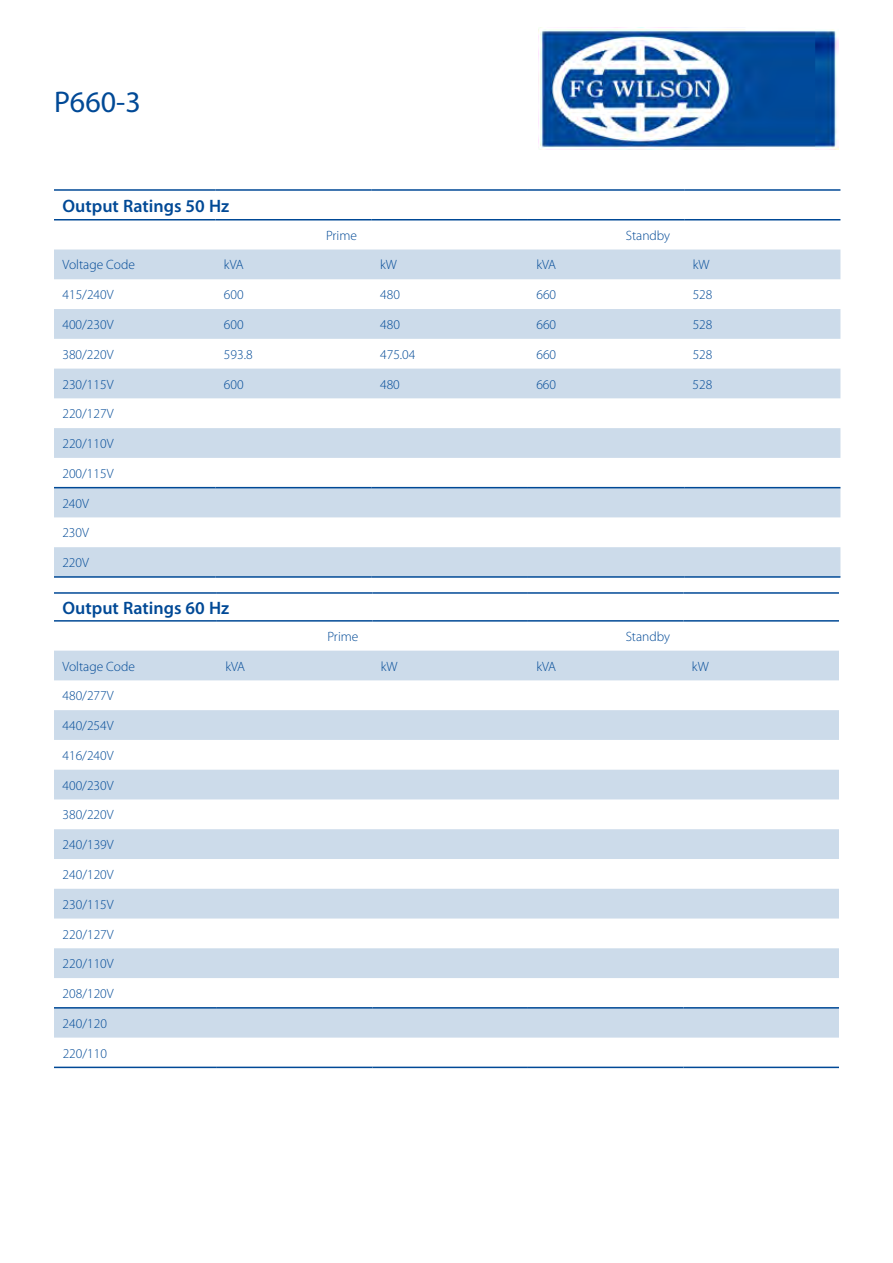
<style>
.page{position:relative;width:893px;height:1263px;background:#fff}
.page>*{position:absolute;margin:0;border:0;box-sizing:border-box;transform-origin:0 0}
.t1{font:30px "Myriad Pro";color:#004996}
.t2{font:600 18px "Myriad Pro";color:#004996}
.t3{font:300 13.5px "Myriad Pro";color:#004996}
</style>
<div class="page">
<img style="left:538px;top:28px;width:300px;height:121px">
<svg style="left:54px;top:249px;width:786px;height:327px;fill:#ccdbea"></svg>
<hr style="left:54px;top:189px;width:161px;height:2px;background:#004996">
<hr style="left:215px;top:189px;width:157px;height:2px;background:#004996">
<hr style="left:372px;top:189px;width:156px;height:2px;background:#004996">
<hr style="left:528px;top:189px;width:156px;height:2px;background:#004996">
<hr style="left:684px;top:189px;width:156px;height:2px;background:#004996">
<hr style="left:54px;top:219px;width:161px;height:1px;background:#004996">
<hr style="left:215px;top:219px;width:157px;height:1px;background:#004996">
<hr style="left:372px;top:219px;width:156px;height:1px;background:#004996">
<hr style="left:528px;top:219px;width:156px;height:1px;background:#004996">
<hr style="left:684px;top:219px;width:156px;height:1px;background:#004996">
<hr style="left:54px;top:576px;width:161px;height:2px;background:#004996">
<hr style="left:215px;top:576px;width:157px;height:2px;background:#004996">
<hr style="left:372px;top:576px;width:156px;height:2px;background:#004996">
<hr style="left:528px;top:576px;width:156px;height:2px;background:#004996">
<hr style="left:684px;top:576px;width:156px;height:2px;background:#004996">
<hr style="left:54px;top:487px;width:161px;height:1px;background:#004996">
<hr style="left:215px;top:487px;width:157px;height:1px;background:#004996">
<hr style="left:372px;top:487px;width:156px;height:1px;background:#004996">
<hr style="left:528px;top:487px;width:156px;height:1px;background:#004996">
<hr style="left:684px;top:487px;width:156px;height:1px;background:#004996">
<svg style="left:54px;top:650px;width:785px;height:1px"></svg>
<svg style="left:54px;top:651px;width:785px;height:386px;fill:#ccdbea"></svg>
<hr style="left:54px;top:592px;width:163px;height:2px;background:#004996">
<hr style="left:217px;top:592px;width:155px;height:2px;background:#004996">
<hr style="left:372px;top:592px;width:156px;height:2px;background:#004996">
<hr style="left:528px;top:592px;width:155px;height:2px;background:#004996">
<hr style="left:683px;top:592px;width:156px;height:2px;background:#004996">
<hr style="left:54px;top:620px;width:163px;height:2px;background:#004996">
<hr style="left:217px;top:620px;width:155px;height:2px;background:#004996">
<hr style="left:372px;top:620px;width:156px;height:2px;background:#004996">
<hr style="left:528px;top:620px;width:155px;height:2px;background:#004996">
<hr style="left:683px;top:620px;width:156px;height:2px;background:#004996">
<hr style="left:54px;top:1066px;width:163px;height:2px;background:#004996">
<hr style="left:217px;top:1066px;width:155px;height:2px;background:#004996">
<hr style="left:372px;top:1066px;width:156px;height:2px;background:#004996">
<hr style="left:528px;top:1066px;width:155px;height:2px;background:#004996">
<hr style="left:683px;top:1066px;width:156px;height:2px;background:#004996">
<hr style="left:54px;top:1007px;width:163px;height:1px;background:#004996">
<hr style="left:217px;top:1007px;width:155px;height:1px;background:#004996">
<hr style="left:372px;top:1007px;width:156px;height:1px;background:#004996">
<hr style="left:528px;top:1007px;width:155px;height:1px;background:#004996">
<hr style="left:683px;top:1007px;width:156px;height:1px;background:#004996">
<h1 class="t1" style="left:54px;top:84px;width:88px">P660-3</h1>
<h2 class="t2" style="left:63px;top:194px;width:168px">Output Ratings 50 Hz</h2>
<p class="t3" style="left:326px;top:227px;width:32px">Prime</p>
<p class="t3" style="left:626px;top:227px;width:46px">Standby</p>
<p class="t3" style="left:63px;top:257px;width:74px">Voltage Code</p>
<p class="t3" style="left:224px;top:257px;width:21px">kVA</p>
<p class="t3" style="left:380px;top:257px;width:18px">kW</p>
<p class="t3" style="left:536px;top:257px;width:21px">kVA</p>
<p class="t3" style="left:693px;top:257px;width:18px">kW</p>
<p class="t3" style="left:62px;top:287px;width:53px">415/240V</p>
<p class="t3" style="left:224px;top:287px;width:21px">600</p>
<p class="t3" style="left:380px;top:287px;width:21px">480</p>
<p class="t3" style="left:536px;top:287px;width:21px">660</p>
<p class="t3" style="left:693px;top:287px;width:21px">528</p>
<p class="t3" style="left:62px;top:316px;width:53px">400/230V</p>
<p class="t3" style="left:224px;top:316px;width:21px">600</p>
<p class="t3" style="left:380px;top:316px;width:21px">480</p>
<p class="t3" style="left:536px;top:316px;width:21px">660</p>
<p class="t3" style="left:693px;top:316px;width:21px">528</p>
<p class="t3" style="left:62px;top:346px;width:53px">380/220V</p>
<p class="t3" style="left:224px;top:346px;width:30px">593.8</p>
<p class="t3" style="left:380px;top:346px;width:37px">475.04</p>
<p class="t3" style="left:536px;top:346px;width:21px">660</p>
<p class="t3" style="left:693px;top:346px;width:21px">528</p>
<p class="t3" style="left:62px;top:376px;width:53px">230/115V</p>
<p class="t3" style="left:224px;top:376px;width:21px">600</p>
<p class="t3" style="left:380px;top:376px;width:21px">480</p>
<p class="t3" style="left:536px;top:376px;width:21px">660</p>
<p class="t3" style="left:693px;top:376px;width:21px">528</p>
<p class="t3" style="left:62px;top:406px;width:53px">220/127V</p>
<p class="t3" style="left:62px;top:435px;width:53px">220/110V</p>
<p class="t3" style="left:62px;top:465px;width:53px">200/115V</p>
<p class="t3" style="left:62px;top:495px;width:28px">240V</p>
<p class="t3" style="left:62px;top:525px;width:28px">230V</p>
<p class="t3" style="left:62px;top:554px;width:28px">220V</p>
<h2 class="t2" style="left:63px;top:596px;width:168px">Output Ratings 60 Hz</h2>
<p class="t3" style="left:327px;top:628px;width:32px">Prime</p>
<p class="t3" style="left:626px;top:628px;width:46px">Standby</p>
<p class="t3" style="left:62px;top:658px;width:74px">Voltage Code</p>
<p class="t3" style="left:225px;top:658px;width:21px">kVA</p>
<p class="t3" style="left:381px;top:658px;width:18px">kW</p>
<p class="t3" style="left:536px;top:658px;width:21px">kVA</p>
<p class="t3" style="left:692px;top:658px;width:18px">kW</p>
<p class="t3" style="left:63px;top:688px;width:53px">480/277V</p>
<p class="t3" style="left:63px;top:717px;width:53px">440/254V</p>
<p class="t3" style="left:63px;top:747px;width:53px">416/240V</p>
<p class="t3" style="left:63px;top:777px;width:53px">400/230V</p>
<p class="t3" style="left:63px;top:807px;width:53px">380/220V</p>
<p class="t3" style="left:63px;top:836px;width:53px">240/139V</p>
<p class="t3" style="left:63px;top:866px;width:53px">240/120V</p>
<p class="t3" style="left:63px;top:896px;width:53px">230/115V</p>
<p class="t3" style="left:63px;top:926px;width:53px">220/127V</p>
<p class="t3" style="left:63px;top:956px;width:53px">220/110V</p>
<p class="t3" style="left:63px;top:985px;width:53px">208/120V</p>
<p class="t3" style="left:63px;top:1015px;width:46px">240/120</p>
<p class="t3" style="left:63px;top:1045px;width:46px">220/110</p>
</div>
